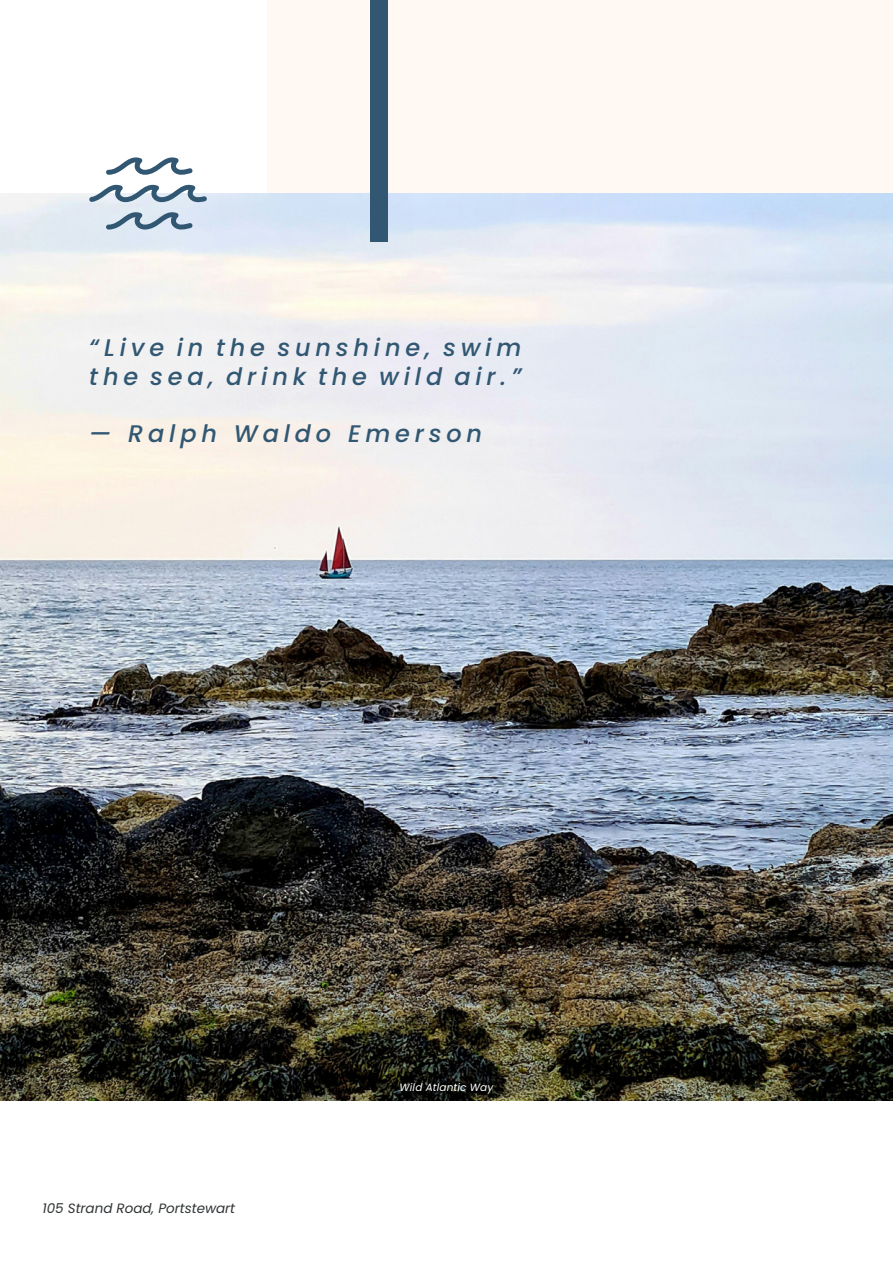
<style>
.page{position:relative;width:893px;height:1263px;background:#fff}
.page>*{position:absolute;margin:0;border:0;box-sizing:border-box;transform-origin:0 0}
.t1{font:italic 500 24px/28.8px "Poppins";letter-spacing:.2em;color:#315772}
.t2{font:italic 13.5px "Poppins";color:#303436}
.t3{font:italic 10.5px "Poppins";letter-spacing:.01em;color:#fff}
</style>
<div class="page">
<div style="left:268px;top:0;width:625px;height:193px;background:#fff8f3"></div>
<img style="left:0;top:193px;width:893px;height:908px">
<div style="left:370px;top:0;width:18px;height:242px;background:#315772"></div>
<svg style="left:89px;top:184px;width:118px;height:18px"></svg>
<svg style="left:106px;top:157px;width:87px;height:18px"></svg>
<svg style="left:106px;top:210px;width:87px;height:20px"></svg>
<p class="t1" style="left:89px;top:333px;width:434px">“Live in the sunshine, swim the sea, drink the wild air.”</p>
<p class="t1" style="left:89px;top:420px;width:394px">— Ralph Waldo Emerson</p>
<p class="t2" style="left:43px;top:1201px;width:194px">105 Strand Road, Portstewart</p>
<p class="t3" style="left:400px;top:1081px;width:95px">Wild Atlantic Way</p>
</div>
